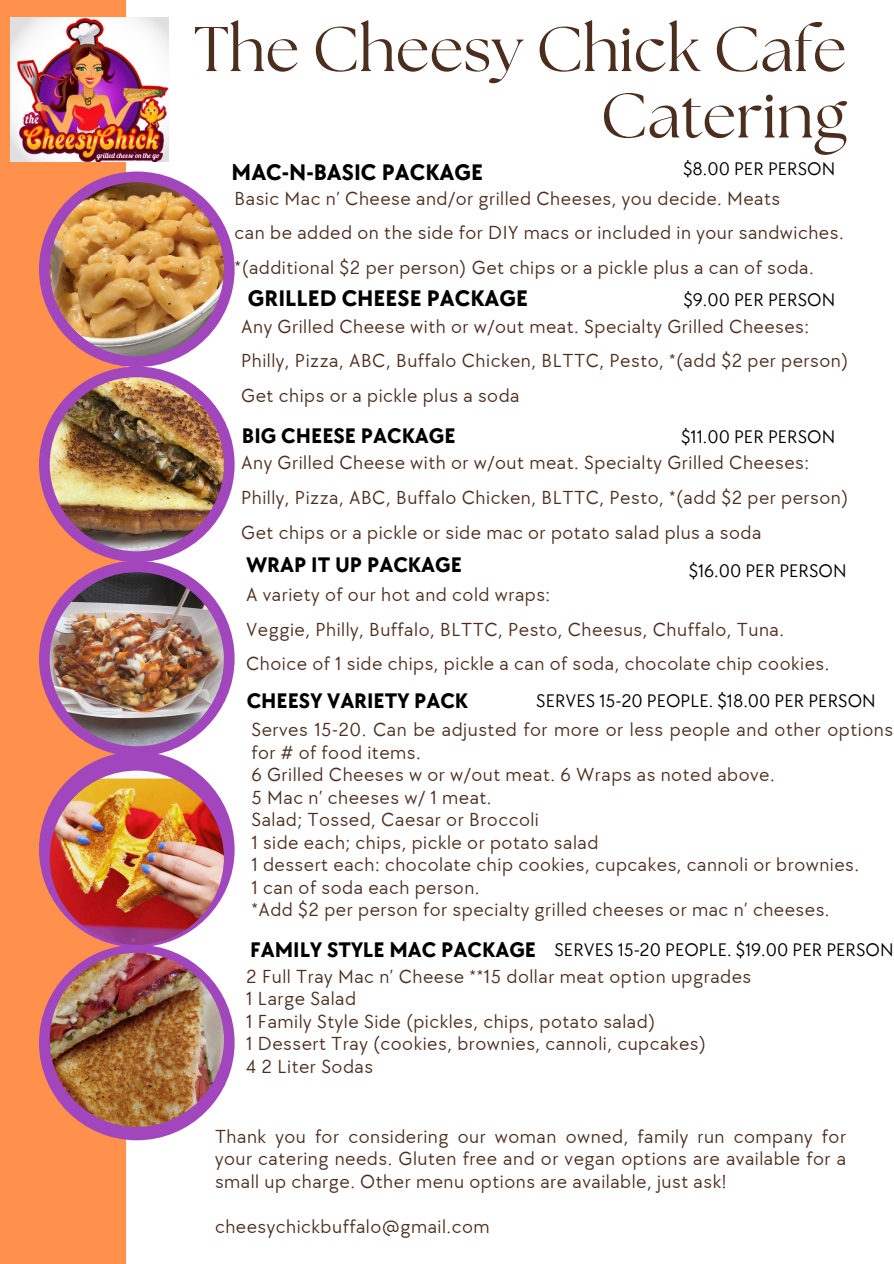
<style>
.page{position:relative;width:894px;height:1264px;background:#fff}
.page>*{position:absolute;margin:0;border:0;box-sizing:border-box;transform-origin:0 0}
.t1{font:63px/66.3px "The Seasons";color:#4b2e1e;text-align:right}
.t2{font:700 23.25px "TT Chocolates";color:#000}
.t3{font:700 21.75px "TT Chocolates";color:#000}
.t4{font:19.5px/22.5px "TT Chocolates";letter-spacing:.025em;color:#4b2e1e}
.t5{font:18.75px "TT Chocolates";color:#000}
</style>
<div class="page">
<div style="left:0;top:0;width:126px;height:1263px;background:#ff914d"></div>
<div style="left:39px;top:171px;width:195px;height:196px;background:#a146bd;border-radius:50%"></div>
<div style="left:39px;top:366px;width:195px;height:196px;background:#a146bd;border-radius:50%"></div>
<img style="left:50px;top:182px;width:174px;height:174px;border-radius:50%">
<img style="left:50px;top:377px;width:174px;height:174px;border-radius:50%">
<img style="left:10px;top:17px;width:159px;height:144px">
<div style="left:39px;top:560px;width:195px;height:196px;background:#a146bd;border-radius:50%"></div>
<div style="left:39px;top:751px;width:195px;height:196px;background:#a146bd;border-radius:50%"></div>
<div style="left:39px;top:944px;width:195px;height:196px;background:#a146bd;border-radius:50%"></div>
<img style="left:50px;top:572px;width:174px;height:174px;border-radius:50%">
<img style="left:50px;top:770px;width:174px;height:174px;border-radius:50%">
<img style="left:50px;top:952px;width:174px;height:174px;border-radius:50%">
<p class="t1" style="left:194px;top:20px;width:654px">The Cheesy Chick Cafe<br>Catering</p>
<p class="t4" style="left:234px;top:187px;width:547px">Basic Mac n’ Cheese and/or grilled Cheeses, you decide. Meats</p>
<p class="t4" style="left:234px;top:222px;width:610px">can be added on the side for DIY macs or included in your sandwiches.</p>
<p class="t4" style="left:234px;top:257px;width:580px">*(additional $2 per person) Get chips or a pickle plus a can of soda.</p>
<h3 class="t2" style="left:231px;top:159px;width:253px">MAC-N-BASIC PACKAGE</h3>
<p class="t5" style="left:683px;top:159px;width:153px">$8.00 PER PERSON</p>
<p class="t2" style="left:248px;top:285px;width:281px">GRILLED CHEESE PACKAGE</p>
<p class="t5" style="left:683px;top:289px;width:153px">$9.00 PER PERSON</p>
<h3 class="t4" style="left:241px;top:315px;width:569px">Any Grilled Cheese with or w/out meat. Specialty Grilled Cheeses:</h3>
<p class="t4" style="left:241px;top:350px;width:608px">Philly, Pizza, ABC, Buffalo Chicken, BLTTC, Pesto, *(add $2 per person)</p>
<h2 class="t4" style="left:241px;top:385px;width:280px">Get chips or a pickle plus a soda</h2>
<p class="t3" style="left:242px;top:424px;width:215px">BIG CHEESE PACKAGE</p>
<p class="t5" style="left:681px;top:426px;width:155px">$11.00 PER PERSON</p>
<p class="t4" style="left:241px;top:451px;width:569px">Any Grilled Cheese with or w/out meat. Specialty Grilled Cheeses:</p>
<h3 class="t4" style="left:241px;top:486px;width:608px">Philly, Pizza, ABC, Buffalo Chicken, BLTTC, Pesto, *(add $2 per person)</h3>
<h2 class="t4" style="left:241px;top:521px;width:521px">Get chips or a pickle or side mac or potato salad plus a soda</h2>
<p class="t3" style="left:246px;top:552px;width:217px">WRAP IT UP PACKAGE</p>
<p class="t5" style="left:688px;top:560px;width:159px">$16.00 PER PERSON</p>
<p class="t4" style="left:246px;top:583px;width:305px">A variety of our hot and cold wraps:</p>
<p class="t4" style="left:246px;top:618px;width:539px">Veggie, Philly, Buffalo, BLTTC, Pesto, Cheesus, Chuffalo, Tuna.</p>
<h3 class="t4" style="left:246px;top:653px;width:584px">Choice of 1 side chips, pickle a can of soda, chocolate chip cookies.</h3>
<h2 class="t3" style="left:247px;top:688px;width:223px">CHEESY VARIETY PACK</h2>
<p class="t5" style="left:536px;top:690px;width:341px">SERVES 15-20 PEOPLE. $18.00 PER PERSON</p>
<p class="t4" style="left:251px;top:719px;width:643px">Serves 15-20. Can be adjusted for more or less people and other options for # of food items.</p>
<p class="t4" style="left:251px;top:764px;width:525px">6 Grilled Cheeses w or w/out meat. 6 Wraps as noted above.</p>
<p class="t4" style="left:251px;top:786px;width:242px">5 Mac n’ cheeses w/ 1 meat.</p>
<p class="t4" style="left:251px;top:809px;width:289px">Salad; Tossed, Caesar or Broccoli</p>
<p class="t4" style="left:251px;top:831px;width:348px">1 side each; chips, pickle or potato salad</p>
<p class="t4" style="left:251px;top:854px;width:609px">1 dessert each: chocolate chip cookies, cupcakes, cannoli or brownies.</p>
<p class="t4" style="left:251px;top:876px;width:230px">1 can of soda each person.</p>
<p class="t4" style="left:251px;top:899px;width:579px">*Add $2 per person for specialty grilled cheeses or mac n’ cheeses.</p>
<h2 class="t3" style="left:250px;top:936px;width:287px">FAMILY STYLE MAC PACKAGE</h2>
<h3 class="t5" style="left:554px;top:939px;width:340px">SERVES 15-20 PEOPLE. $19.00 PER PERSON</h3>
<p class="t4" style="left:246px;top:965px;width:506px">2 Full Tray Mac n’ Cheese **15 dollar meat option upgrades</p>
<p class="t4" style="left:246px;top:988px;width:111px">1 Large Salad</p>
<p class="t4" style="left:246px;top:1010px;width:410px">1 Family Style Side (pickles, chips, potato salad)</p>
<p class="t4" style="left:246px;top:1033px;width:461px">1 Dessert Tray (cookies, brownies, cannoli, cupcakes)</p>
<p class="t4" style="left:246px;top:1055px;width:128px">4 2 Liter Sodas</p>
<p class="t4" style="left:215px;top:1125px;width:632px;text-align:justify">Thank you for considering our woman owned, family run company for your catering needs. Gluten free and or vegan options are available for a small up charge. Other menu options are available, just ask!</p>
<p class="t4" style="left:215px;top:1215px;width:276px">cheesychickbuffalo@gmail.com</p>
</div>
